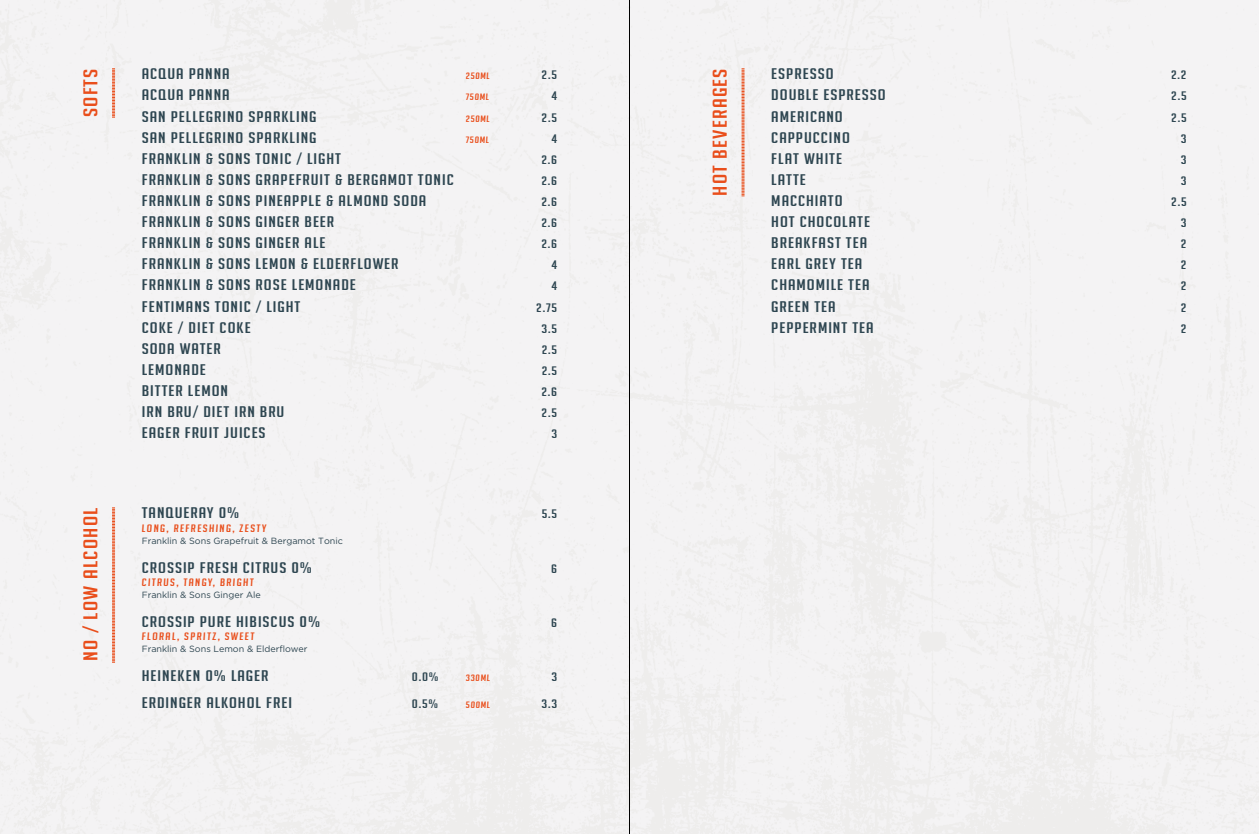
<style>
.page{position:relative;width:1259px;height:834px;background:#fff}
.page>*{position:absolute;margin:0;border:0;box-sizing:border-box;transform-origin:0 0}
.t1{font:19.5px "Big Noodle Titling";letter-spacing:.05em;color:#e94e1b;scale:1.3 1}
.t2{font:15px "Big Noodle Titling";letter-spacing:.05em;color:#2e4651;scale:1.3 1}
.t3{font:12px "Big Noodle Titling";color:#2e4651;scale:1.3 1}
.t4{font:italic 10.5px "Big Noodle Titling";letter-spacing:.1em;color:#e94e1b;scale:1.3 1}
.t5{font:9px "Gotham";color:#2e4651}
.t6{font:italic 9px "Big Noodle Titling";letter-spacing:.05em;color:#e94e1b;scale:1.3 1}
</style>
<div class="page">
<div style="left:0;top:0;width:1259px;height:833px;background:#f4f3f4"></div>
<svg style="left:112px;top:68px;width:3px;height:50px"></svg>
<svg style="left:112px;top:507px;width:3px;height:155px"></svg>
<svg style="left:741px;top:68px;width:3px;height:128px"></svg>
<hr style="left:629px;top:0;width:1px;height:833px;background:#000">
<h1 class="t1" style="left:80px;top:117px;width:39px;rotate:-90deg">SOFTS</h1>
<h1 class="t1" style="left:80px;top:661px;width:120px;rotate:-90deg">NO / LOW ALCOHOL</h1>
<p class="t2" style="left:142px;top:66px;width:69px">ACQUA PANNA</p>
<p class="t6" style="left:466px;top:71px;width:20px">250ML</p>
<p class="t3" style="left:541px;top:68px;width:13px">2.5</p>
<p class="t2" style="left:142px;top:87px;width:69px">ACQUA PANNA</p>
<p class="t6" style="left:466px;top:92px;width:19px">750ML</p>
<p class="t3" style="left:551px;top:90px;width:6px">4</p>
<p class="t2" style="left:142px;top:108px;width:136px">SAN PELLEGRINO SPARKLING</p>
<p class="t6" style="left:466px;top:113px;width:20px">250ML</p>
<p class="t3" style="left:541px;top:111px;width:13px">2.5</p>
<p class="t2" style="left:142px;top:129px;width:136px">SAN PELLEGRINO SPARKLING</p>
<p class="t6" style="left:466px;top:134px;width:19px">750ML</p>
<p class="t3" style="left:551px;top:132px;width:6px">4</p>
<p class="t2" style="left:142px;top:150px;width:155px">FRANKLIN &amp; SONS TONIC / LIGHT</p>
<p class="t3" style="left:541px;top:153px;width:14px">2.6</p>
<p class="t2" style="left:142px;top:171px;width:241px">FRANKLIN &amp; SONS GRAPEFRUIT &amp; BERGAMOT TONIC</p>
<p class="t3" style="left:541px;top:174px;width:14px">2.6</p>
<p class="t2" style="left:142px;top:192px;width:220px">FRANKLIN &amp; SONS PINEAPPLE &amp; ALMOND SODA</p>
<p class="t3" style="left:541px;top:195px;width:14px">2.6</p>
<p class="t2" style="left:142px;top:214px;width:150px">FRANKLIN &amp; SONS GINGER BEER</p>
<p class="t3" style="left:541px;top:216px;width:14px">2.6</p>
<p class="t2" style="left:142px;top:235px;width:143px">FRANKLIN &amp; SONS GINGER ALE</p>
<p class="t3" style="left:541px;top:237px;width:14px">2.6</p>
<p class="t2" style="left:142px;top:256px;width:199px">FRANKLIN &amp; SONS LEMON &amp; ELDERFLOWER</p>
<p class="t3" style="left:551px;top:258px;width:6px">4</p>
<p class="t2" style="left:142px;top:277px;width:166px">FRANKLIN &amp; SONS ROSE LEMONADE</p>
<p class="t3" style="left:551px;top:280px;width:6px">4</p>
<p class="t2" style="left:142px;top:298px;width:123px">FENTIMANS TONIC / LIGHT</p>
<p class="t3" style="left:536px;top:301px;width:18px">2.75</p>
<p class="t2" style="left:142px;top:319px;width:85px">COKE / DIET COKE</p>
<p class="t3" style="left:541px;top:322px;width:13px">3.5</p>
<p class="t2" style="left:142px;top:340px;width:62px">SODA WATER</p>
<p class="t3" style="left:541px;top:343px;width:13px">2.5</p>
<p class="t2" style="left:142px;top:361px;width:51px">LEMONADE</p>
<p class="t3" style="left:541px;top:364px;width:13px">2.5</p>
<p class="t2" style="left:142px;top:382px;width:68px">BITTER LEMON</p>
<p class="t3" style="left:541px;top:385px;width:14px">2.6</p>
<p class="t2" style="left:142px;top:404px;width:111px">IRN BRU/ DIET IRN BRU</p>
<p class="t3" style="left:541px;top:406px;width:13px">2.5</p>
<p class="t2" style="left:142px;top:425px;width:97px">EAGER FRUIT JUICES</p>
<p class="t3" style="left:551px;top:427px;width:6px">3</p>
<p class="t2" style="left:142px;top:505px;width:76px">TANQUERAY 0%</p>
<p class="t3" style="left:542px;top:507px;width:13px">5.5</p>
<p class="t4" style="left:142px;top:522px;width:97px">LONG, REFRESHING, ZESTY</p>
<p class="t5" style="left:142px;top:535px;width:203px">Franklin &amp; Sons Grapefruit &amp; Bergamot Tonic</p>
<p class="t2" style="left:142px;top:559px;width:132px">CROSSIP FRESH CITRUS 0%</p>
<p class="t3" style="left:551px;top:561px;width:6px">6</p>
<p class="t4" style="left:142px;top:576px;width:88px">CITRUS, TANGY, BRIGHT</p>
<p class="t5" style="left:142px;top:590px;width:121px">Franklin &amp; Sons Ginger Ale</p>
<p class="t2" style="left:142px;top:613px;width:139px">CROSSIP PURE HIBISCUS 0%</p>
<p class="t3" style="left:551px;top:616px;width:6px">6</p>
<p class="t4" style="left:142px;top:631px;width:88px">FLORAL, SPRITZ, SWEET</p>
<p class="t5" style="left:142px;top:644px;width:167px">Franklin &amp; Sons Lemon &amp; Elderflower</p>
<p class="t2" style="left:142px;top:667px;width:99px">HEINEKEN 0% LAGER</p>
<p class="t3" style="left:412px;top:670px;width:22px">0.0%</p>
<p class="t6" style="left:466px;top:672px;width:20px">330ML</p>
<p class="t3" style="left:551px;top:670px;width:6px">3</p>
<p class="t2" style="left:142px;top:694px;width:117px">ERDINGER ALKOHOL FREI</p>
<p class="t3" style="left:412px;top:697px;width:22px">0.5%</p>
<p class="t6" style="left:466px;top:700px;width:20px">500ML</p>
<p class="t3" style="left:541px;top:697px;width:14px">3.3</p>
<h1 class="t1" style="left:709px;top:196px;width:99px;rotate:-90deg">HOT BEVERAGES</h1>
<p class="t2" style="left:771px;top:66px;width:49px">ESPRESSO</p>
<p class="t3" style="left:1171px;top:68px;width:14px">2.2</p>
<p class="t2" style="left:771px;top:87px;width:89px">DOUBLE ESPRESSO</p>
<p class="t3" style="left:1171px;top:90px;width:13px">2.5</p>
<p class="t2" style="left:771px;top:108px;width:56px">AMERICANO</p>
<p class="t3" style="left:1171px;top:111px;width:13px">2.5</p>
<p class="t2" style="left:771px;top:129px;width:62px">CAPPUCCINO</p>
<p class="t3" style="left:1180px;top:132px;width:6px">3</p>
<p class="t2" style="left:771px;top:150px;width:56px">FLAT WHITE</p>
<p class="t3" style="left:1180px;top:153px;width:6px">3</p>
<p class="t2" style="left:771px;top:171px;width:28px">LATTE</p>
<p class="t3" style="left:1180px;top:174px;width:6px">3</p>
<p class="t2" style="left:771px;top:192px;width:56px">MACCHIATO</p>
<p class="t3" style="left:1171px;top:195px;width:13px">2.5</p>
<p class="t2" style="left:771px;top:214px;width:77px">HOT CHOCOLATE</p>
<p class="t3" style="left:1180px;top:216px;width:6px">3</p>
<p class="t2" style="left:771px;top:235px;width:75px">BREAKFAST TEA</p>
<p class="t3" style="left:1181px;top:237px;width:6px">2</p>
<p class="t2" style="left:771px;top:256px;width:71px">EARL GREY TEA</p>
<p class="t3" style="left:1181px;top:258px;width:6px">2</p>
<p class="t2" style="left:771px;top:277px;width:77px">CHAMOMILE TEA</p>
<p class="t3" style="left:1181px;top:280px;width:6px">2</p>
<p class="t2" style="left:771px;top:298px;width:51px">GREEN TEA</p>
<p class="t3" style="left:1181px;top:301px;width:6px">2</p>
<p class="t2" style="left:771px;top:319px;width:80px">PEPPERMINT TEA</p>
<p class="t3" style="left:1181px;top:322px;width:6px">2</p>
</div>
